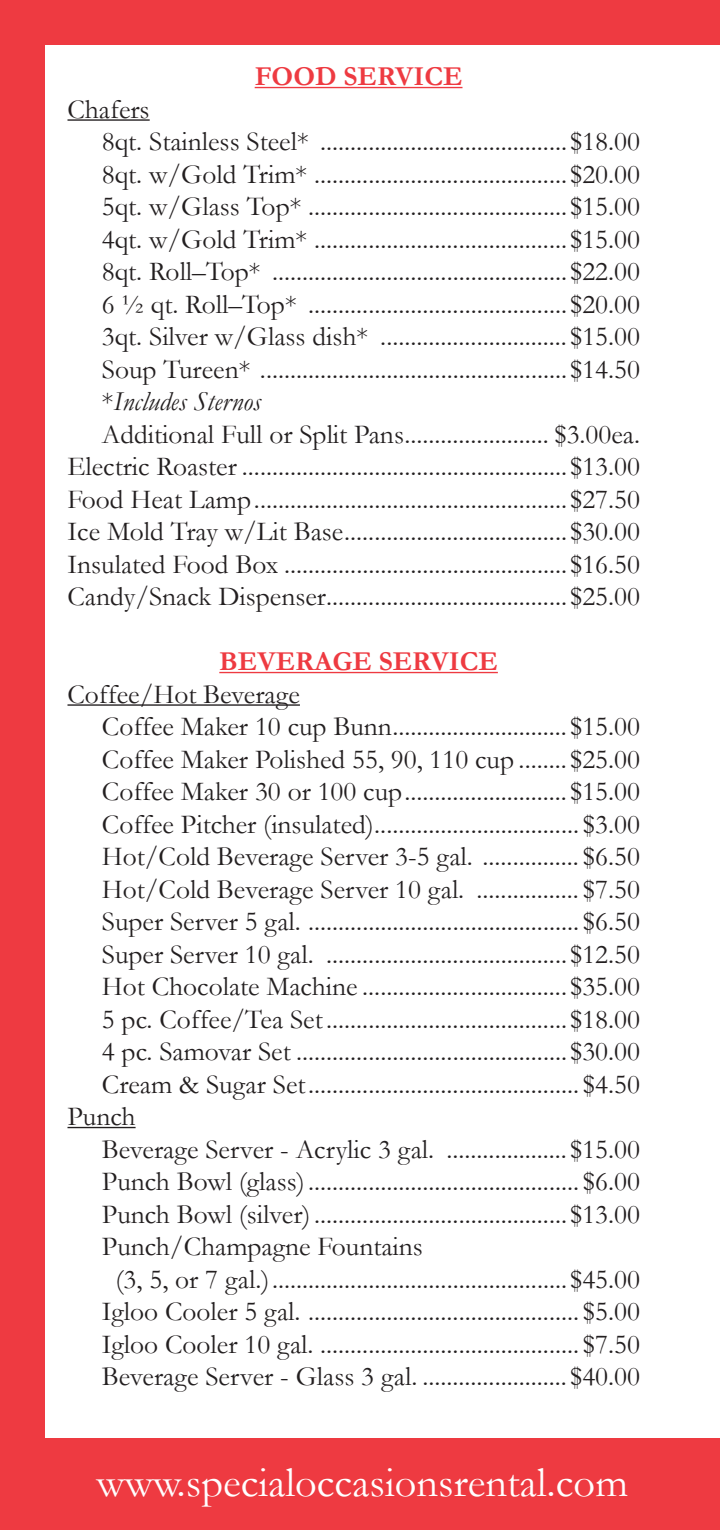
<style>
.page{position:relative;width:720px;height:1530px;background:#ee3a41}
.page>*{position:absolute;margin:0;border:0;box-sizing:border-box;transform-origin:0 0}
.t1{font:42.5px "Garamond";color:#fff}
.t2{font:27.5px "Garamond";color:#231f20}
.t3{font:700 27.5px "Garamond";color:#ee3a41}
.t4{font:italic 27.5px "Garamond";color:#231f20}
.s1{font-style:normal}
</style>
<div class="page">
<div style="left:45px;top:45px;width:675px;height:1393px;background:#fff"></div>
<hr style="left:255px;top:87px;width:207px;height:1px;background:#ee3a41">
<hr style="left:68px;top:119px;width:82px;height:2px;background:#231f20">
<hr style="left:219px;top:672px;width:279px;height:1px;background:#ee3a41">
<hr style="left:68px;top:704px;width:232px;height:2px;background:#231f20">
<hr style="left:68px;top:1127px;width:68px;height:1px;background:#231f20">
<p class="t3" style="left:255px;top:60px;width:209px">FOOD SERVICE</p>
<p class="t2" style="left:68px;top:93px;width:84px">Chafers</p>
<p class="t2" style="left:102px;top:125px;width:540px">8qt. Stainless Steel* .........................................$18.00</p>
<p class="t2" style="left:102px;top:158px;width:540px">8qt. w/Gold Trim* ..........................................$20.00</p>
<p class="t2" style="left:102px;top:190px;width:540px">5qt. w/Glass Top* ...........................................$15.00</p>
<p class="t2" style="left:102px;top:223px;width:540px">4qt. w/Gold Trim* ..........................................$15.00</p>
<p class="t2" style="left:102px;top:255px;width:540px">8qt. Roll–Top* .................................................$22.00</p>
<p class="t2" style="left:102px;top:288px;width:540px">6 ½ qt. Roll–Top* ...........................................$20.00</p>
<p class="t2" style="left:102px;top:320px;width:540px">3qt. Silver w/Glass dish* ............................... $15.00</p>
<p class="t2" style="left:102px;top:353px;width:540px">Soup Tureen* ...................................................$14.50</p>
<p class="t4" style="left:102px;top:385px;width:161px"><span class="s1">*</span>Includes Sternos</p>
<p class="t2" style="left:102px;top:418px;width:540px">Additional Full or Split Pans........................ $3.00ea.</p>
<p class="t2" style="left:68px;top:450px;width:574px">Electric Roaster ......................................................$13.00</p>
<p class="t2" style="left:68px;top:483px;width:574px">Food Heat Lamp....................................................$27.50</p>
<p class="t2" style="left:68px;top:515px;width:574px">Ice Mold Tray w/Lit Base.....................................$30.00</p>
<p class="t2" style="left:68px;top:548px;width:574px">Insulated Food Box ...............................................$16.50</p>
<p class="t2" style="left:68px;top:580px;width:574px">Candy/Snack Dispenser........................................$25.00</p>
<p class="t3" style="left:219px;top:645px;width:280px">BEVERAGE SERVICE</p>
<p class="t2" style="left:68px;top:678px;width:234px">Coffee/Hot Beverage</p>
<p class="t2" style="left:102px;top:710px;width:540px">Coffee Maker 10 cup Bunn............................. $15.00</p>
<p class="t2" style="left:102px;top:743px;width:540px">Coffee Maker Polished 55, 90, 110 cup ........ $25.00</p>
<p class="t2" style="left:102px;top:775px;width:540px">Coffee Maker 30 or 100 cup........................... $15.00</p>
<p class="t2" style="left:102px;top:808px;width:540px">Coffee Pitcher (insulated).................................. $3.00</p>
<p class="t2" style="left:102px;top:840px;width:540px">Hot/Cold Beverage Server 3-5 gal. ................ $6.50</p>
<p class="t2" style="left:102px;top:873px;width:540px">Hot/Cold Beverage Server 10 gal. ................. $7.50</p>
<p class="t2" style="left:102px;top:905px;width:540px">Super Server 5 gal. ............................................. $6.50</p>
<p class="t2" style="left:102px;top:938px;width:540px">Super Server 10 gal. ........................................$12.50</p>
<p class="t2" style="left:102px;top:970px;width:540px">Hot Chocolate Machine ..................................$35.00</p>
<p class="t2" style="left:102px;top:1003px;width:540px">5 pc. Coffee/Tea Set........................................$18.00</p>
<p class="t2" style="left:102px;top:1035px;width:540px">4 pc. Samovar Set .............................................$30.00</p>
<p class="t2" style="left:102px;top:1068px;width:540px">Cream &amp; Sugar Set............................................. $4.50</p>
<p class="t2" style="left:68px;top:1100px;width:70px">Punch</p>
<p class="t2" style="left:102px;top:1133px;width:540px">Beverage Server - Acrylic 3 gal. .................... $15.00</p>
<p class="t2" style="left:102px;top:1165px;width:540px">Punch Bowl (glass)............................................. $6.00</p>
<p class="t2" style="left:102px;top:1198px;width:540px">Punch Bowl (silver)..........................................$13.00</p>
<p class="t2" style="left:102px;top:1230px;width:323px">Punch/Champagne Fountains</p>
<p class="t2" style="left:116px;top:1263px;width:526px">(3, 5, or 7 gal.).................................................$45.00</p>
<p class="t2" style="left:102px;top:1295px;width:540px">Igloo Cooler 5 gal. ............................................. $5.00</p>
<p class="t2" style="left:102px;top:1328px;width:540px">Igloo Cooler 10 gal. ........................................... $7.50</p>
<p class="t2" style="left:102px;top:1360px;width:540px">Beverage Server - Glass 3 gal. ........................ $40.00</p>
<p class="t1" style="left:96px;top:1457px;width:533px">www.specialoccasionsrental.com</p>
</div>
